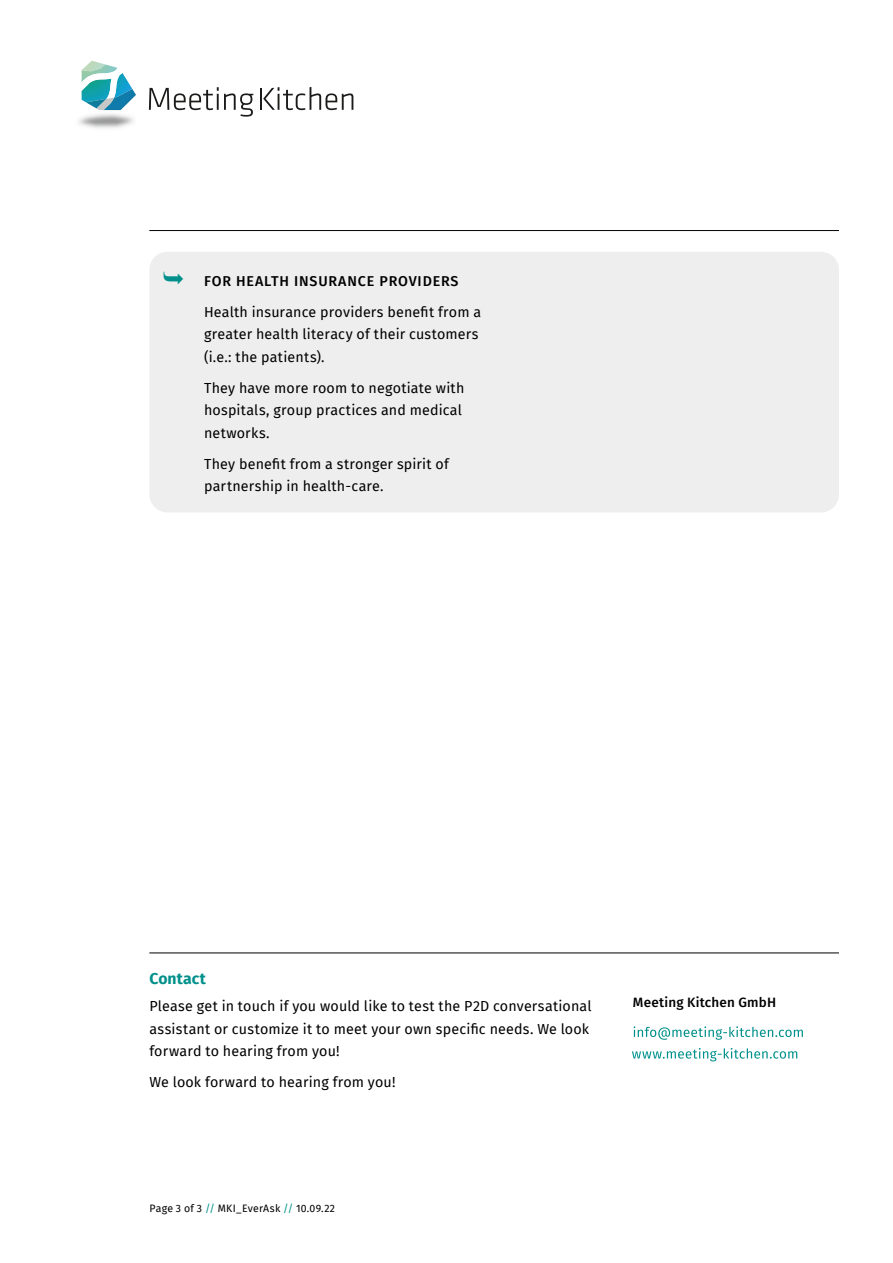
<style>
.page{position:relative;width:893px;height:1263px;background:#fff}
.page>*{position:absolute;margin:0;border:0;box-sizing:border-box;transform-origin:0 0}
.t1{font:700 15.75px "Fira Sans";letter-spacing:.005em;color:#00908b}
.t2{font:14.25px/22.5px "Fira Sans";letter-spacing:.01em;color:#000}
.t3{font:500 14.25px "Fira Sans";letter-spacing:.06em;color:#000}
.t4{font:500 13.5px "Fira Sans";letter-spacing:.015em;color:#000}
.t5{font:10.5px "Fira Sans";letter-spacing:.025em;color:#000}
.s1{color:#00908b}
</style>
<div class="page">
<div style="left:149px;top:252px;width:690px;height:260px;background:#eee;border-radius:18px"></div>
<svg style="left:82px;top:61px;width:54px;height:49px"></svg>
<svg style="left:149px;top:87px;width:104px;height:30px"></svg>
<svg style="left:261px;top:87px;width:92px;height:23px"></svg>
<hr style="left:149px;top:230px;width:690px;height:1px;background:#000">
<hr style="left:149px;top:952px;width:690px;height:1px;background:#000">
<svg style="left:634px;top:1026px;width:169px;height:14px"></svg>
<svg style="left:632px;top:1048px;width:165px;height:13px"></svg>
<p class="t3" style="left:204px;top:269px;width:256px">FOR HEALTH INSURANCE PROVIDERS</p>
<p class="t2" style="left:204px;top:300px;width:279px">Health insurance providers benefit from a greater health literacy of their customers (i.e.: the patients).</p>
<p class="t2" style="left:204px;top:376px;width:262px">They have more room to negotiate with hospitals, group practices and medical networks.</p>
<p class="t2" style="left:204px;top:452px;width:246px">They benefit from a stronger spirit of partnership in health-care.</p>
<p class="t1" style="left:149px;top:965px;width:58px">Contact</p>
<p class="t2" style="left:149px;top:994px;width:444px">Please get in touch if you would like to test the P2D conversational assistant or customize it to meet your own specific needs. We look forward to hearing from you!</p>
<p class="t2" style="left:149px;top:1070px;width:248px">We look forward to hearing from you!</p>
<p class="t4" style="left:633px;top:991px;width:145px">Meeting Kitchen GmbH</p>
<p class="t5" style="left:149px;top:1200px;width:187px">Page 3 of 3 <span class="s1">//</span> MKI_EverAsk <span class="s1">//</span> 10.09.22</p>
</div>
